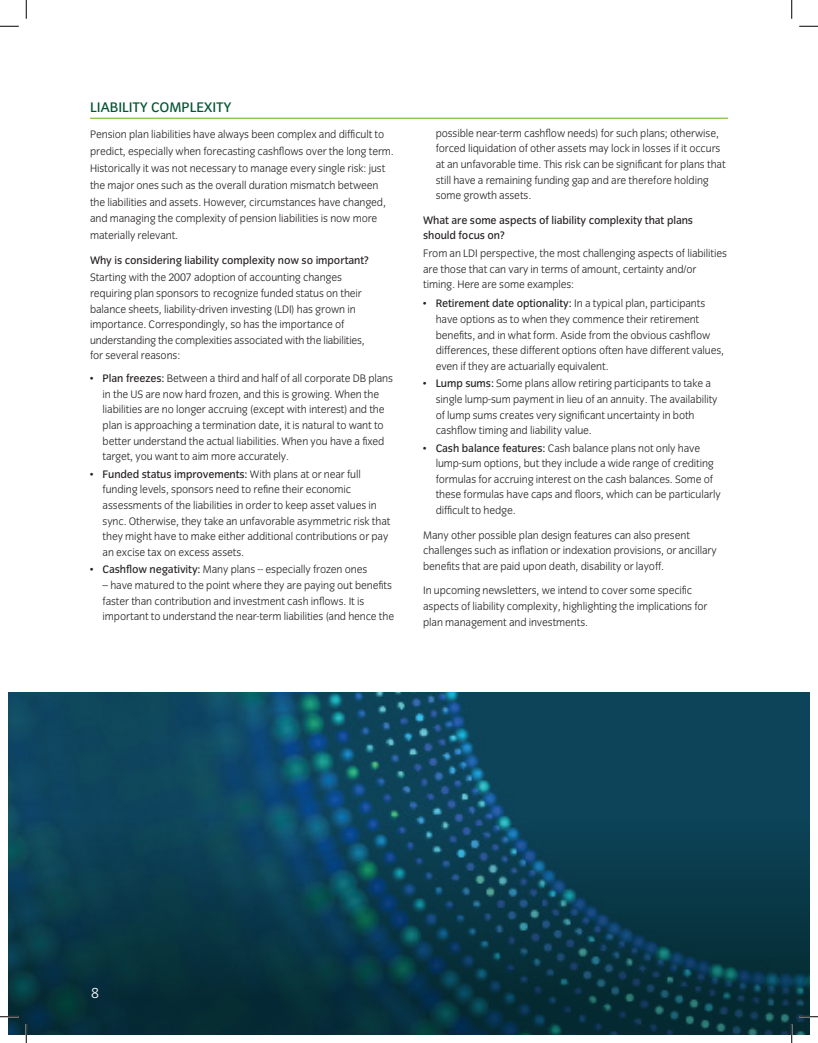
<style>
.page{position:relative;width:818px;height:1043px;background:#fff}
.page>*{position:absolute;margin:0;border:0;box-sizing:border-box;transform-origin:0 0}
._7__Page_Numbers_Le{font:15px "Congress Sans Light Std";color:#fff}
._5__Sub_heading_DGr{font:14.38px "Congress Sans Std";letter-spacing:-.01em;color:#005431}
._9__Bullets{font:11.25px/15.6px "Congress Sans Light Std";letter-spacing:-.01em;color:#231f20}
._8__Black_Body_txt{font:11.25px/15.6px "Congress Sans Light Std";letter-spacing:-.01em;color:#231f20}
._8__Black_Body_txt-2{font:11.25px/15.6px "Congress Sans Std";letter-spacing:-.01em;color:#231f20}
.s1{font-family:"Congress Sans Std"}
</style>
<div class="page">
<hr style="left:90px;top:118px;width:637px;height:1px;background:#79c142">
<svg style="left:9px;top:693px;width:800px;height:341px;background:#0b3f52"></svg>
<svg style="left:0;top:25px;width:19px;height:2px"></svg>
<svg style="left:799px;top:25px;width:19px;height:2px"></svg>
<svg style="left:0;top:1015px;width:19px;height:2px"></svg>
<svg style="left:799px;top:1015px;width:19px;height:2px"></svg>
<svg style="left:25px;top:0;width:2px;height:19px"></svg>
<svg style="left:25px;top:1024px;width:2px;height:18px"></svg>
<svg style="left:791px;top:0;width:1px;height:19px"></svg>
<svg style="left:790px;top:1024px;width:2px;height:18px"></svg>
<p class="_5__Sub_heading_DGr" style="left:90px;top:100px;width:143px">LIABILITY COMPLEXITY</p>
<p class="_8__Black_Body_txt" style="left:90px;top:126px;width:305px;line-height:16.9px">Pension plan liabilities have always been complex and difficult to predict, especially when forecasting cashflows over the long term.<br>Historically it was not necessary to manage every single risk: just the major ones such as the overall duration mismatch between the liabilities and assets. However, circumstances have changed, and managing the complexity of pension liabilities is now more materially relevant.</p>
<p class="_8__Black_Body_txt-2" style="left:90px;top:252px;width:280px">Why is considering liability complexity now so important?</p>
<p class="_8__Black_Body_txt" style="left:90px;top:270px;width:276px">Starting with the 2007 adoption of accounting changes requiring plan sponsors to recognize funded status on their balance sheets, liability-driven investing (LDI) has grown in importance. Correspondingly, so has the importance of understanding the complexities associated with the liabilities, for several reasons:</p>
<p class="_9__Bullets" style="left:103px;top:371px;width:292px;text-indent:-13px"><span class="s1">• Plan freezes:</span> Between a third and half of all corporate DB plans in the US are now hard frozen, and this is growing. When the liabilities are no longer accruing (except with interest) and the plan is approaching a termination date, it is natural to want to better understand the actual liabilities. When you have a fixed target, you want to aim more accurately.</p>
<p class="_9__Bullets" style="left:103px;top:466px;width:289px;text-indent:-13px">• <span class="s1">Funded status improvements:</span> With plans at or near full funding levels, sponsors need to refine their economic assessments of the liabilities in order to keep asset values in sync. Otherwise, they take an unfavorable asymmetric risk that they might have to make either additional contributions or pay an excise tax on excess assets.</p>
<p class="_9__Bullets" style="left:90px;top:562px;width:279px">• <span class="s1">Cashflow negativity:</span> Many plans -- especially frozen ones</p>
<p class="_9__Bullets" style="left:103px;top:577px;width:293px">– have matured to the point where they are paying out benefits faster than contribution and investment cash inflows. It is important to understand the near-term liabilities (and hence the</p>
<p class="_9__Bullets" style="left:435px;top:125px;width:291px">possible near-term cashflow needs) for such plans; otherwise, forced liquidation of other assets may lock in losses if it occurs at an unfavorable time. This risk can be significant for plans that still have a remaining funding gap and are therefore holding some growth assets.</p>
<p class="_8__Black_Body_txt-2" style="left:423px;top:212px;width:271px">What are some aspects of liability complexity that plans should focus on?</p>
<p class="_8__Black_Body_txt" style="left:423px;top:245px;width:305px">From an LDI perspective, the most challenging aspects of liabilities are those that can vary in terms of amount, certainty and/or timing. Here are some examples:</p>
<p class="_9__Bullets" style="left:435px;top:296px;width:290px;text-indent:-13px"><span class="s1">• Retirement date optionality:</span> In a typical plan, participants have options as to when they commence their retirement benefits, and in what form. Aside from the obvious cashflow differences, these different options often have different values, even if they are actuarially equivalent.</p>
<p class="_9__Bullets" style="left:435px;top:376px;width:283px;text-indent:-13px">• <span class="s1">Lump sums:</span> Some plans allow retiring participants to take a single lump-sum payment in lieu of an annuity. The availability of lump sums creates very significant uncertainty in both cashflow timing and liability value.</p>
<p class="_9__Bullets" style="left:435px;top:440px;width:286px;text-indent:-13px">• <span class="s1">Cash balance features:</span> Cash balance plans not only have lump-sum options, but they include a wide range of crediting formulas for accruing interest on the cash balances. Some of these formulas have caps and floors, which can be particularly difficult to hedge.</p>
<p class="_8__Black_Body_txt" style="left:423px;top:527px;width:295px">Many other possible plan design features can also present challenges such as inflation or indexation provisions, or ancillary benefits that are paid upon death, disability or layoff.</p>
<p class="_8__Black_Body_txt" style="left:423px;top:583px;width:286px">In upcoming newsletters, we intend to cover some specific aspects of liability complexity, highlighting the implications for plan management and investments.</p>
<p class="_7__Page_Numbers_Le" style="left:91px;top:985px;width:9px">8</p>
</div>
